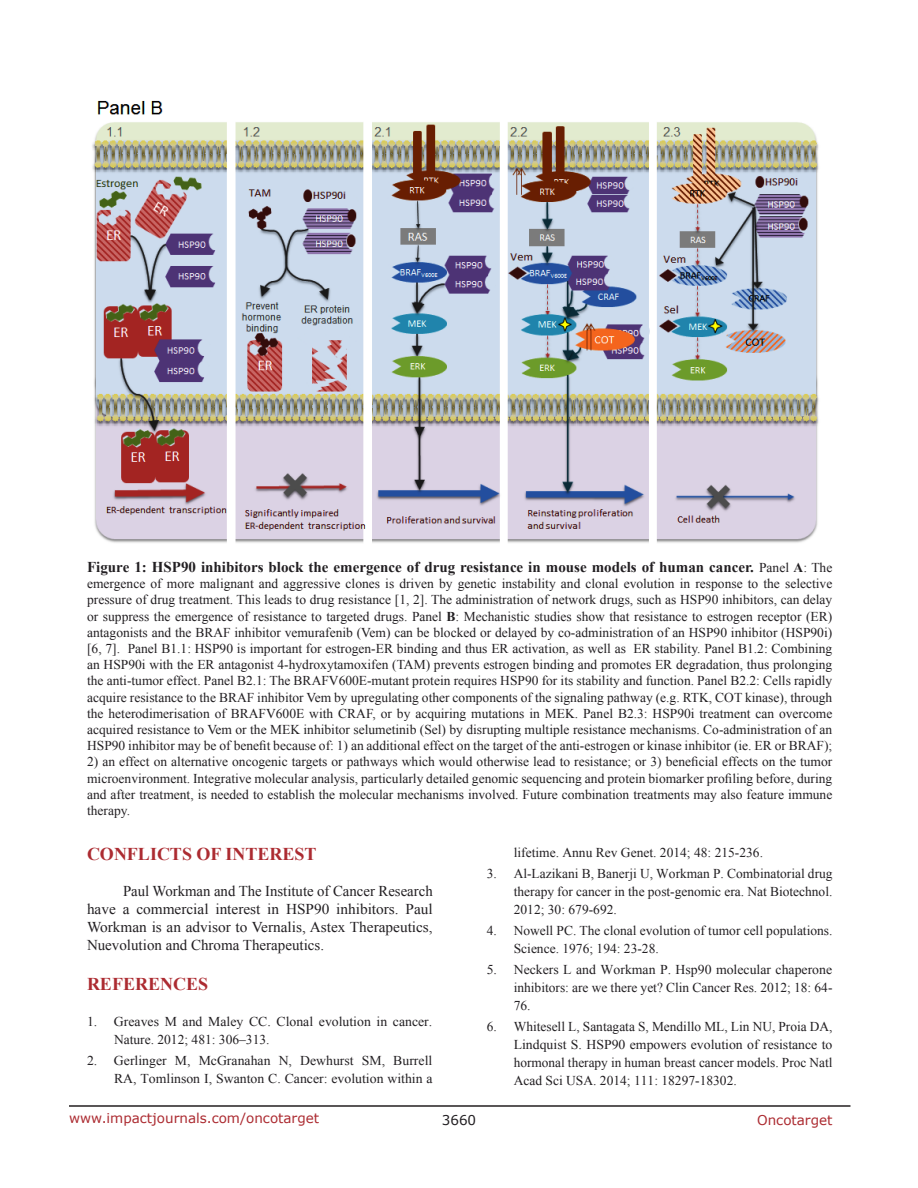
<style>
.page{position:relative;width:918px;height:1188px;background:#fff}
.page>*{position:absolute;margin:0;border:0;box-sizing:border-box;transform-origin:0 0}
.Heading{font:700 18px "Times New Roman";color:#ac2b31}
.BodyText{font:15px/18px "Times New Roman";color:#221f22;text-align:justify}
.FigureText{font:700 15px "Times New Roman";color:#221f22}
.FigureText-2{font:13.5px/16.2px "Times New Roman";color:#221f22;text-align:justify}
.ReferenceList{font:13.5px/18px "Times New Roman";color:#221f22;text-align:justify}
.t1{font:13.5px "Verdana";color:#ac2b31}
.t2{font:13.5px "Verdana";color:#221f22}
.s1{font-weight:400;font-size:13.5px}
.s2{font-size:13.5px}
.s3{font-weight:700}
</style>
<div class="page">
<hr style="left:69px;top:1105px;width:781px;height:2px;background:#231f20">
<img style="left:92px;top:100px;width:727px;height:443px">
<p class="FigureText" style="left:87px;top:557px;width:747px">Figure 1: HSP90 inhibitors block the emergence of drug resistance in mouse models of human cancer. <span class="s1">Panel</span> <span class="s2">A</span><span class="s1">: The</span></p>
<p class="FigureText-2" style="left:87px;top:575px;width:747px">emergence of more malignant and aggressive clones is driven by genetic instability and clonal evolution in response to the selective pressure of drug treatment. This leads to drug resistance [1, 2]. The administration of network drugs, such as HSP90 inhibitors, can delay or suppress the emergence of resistance to targeted drugs. Panel <span class="s3">B</span>: Mechanistic studies show that resistance to estrogen receptor (ER) antagonists and the BRAF inhibitor vemurafenib (Vem) can be blocked or delayed by co-administration of an HSP90 inhibitor (HSP90i) [6, 7]. Panel B1.1: HSP90 is important for estrogen-ER binding and thus ER activation, as well as ER stability. Panel B1.2: Combining an HSP90i with the ER antagonist 4-hydroxytamoxifen (TAM) prevents estrogen binding and promotes ER degradation, thus prolonging the anti-tumor effect. Panel B2.1: The BRAFV600E-mutant protein requires HSP90 for its stability and function. Panel B2.2: Cells rapidly acquire resistance to the BRAF inhibitor Vem by upregulating other components of the signaling pathway (e.g. RTK, COT kinase), through the heterodimerisation of BRAFV600E with CRAF, or by acquiring mutations in MEK. Panel B2.3: HSP90i treatment can overcome acquired resistance to Vem or the MEK inhibitor selumetinib (Sel) by disrupting multiple resistance mechanisms. Co-administration of an HSP90 inhibitor may be of benefit because of: 1) an additional effect on the target of the anti-estrogen or kinase inhibitor (ie. ER or BRAF);</p>
<p class="FigureText-2" style="left:87px;top:754px;width:747px">2) an effect on alternative oncogenic targets or pathways which would otherwise lead to resistance; or 3) beneficial effects on the tumor microenvironment. Integrative molecular analysis, particularly detailed genomic sequencing and protein biomarker profiling before, during and after treatment, is needed to establish the molecular mechanisms involved. Future combination treatments may also feature immune therapy.</p>
<p class="Heading" style="left:87px;top:842px;width:231px">CONFLICTS OF INTEREST</p>
<p class="BodyText" style="left:87px;top:882px;width:347px;text-indent:36px">Paul Workman and The Institute of Cancer Research have a commercial interest in HSP90 inhibitors. Paul Workman is an advisor to Vernalis, Astex Therapeutics, Nuevolution and Chroma Therapeutics.</p>
<p class="Heading" style="left:87px;top:971px;width:123px">REFERENCES</p>
<p class="ReferenceList" style="left:114px;top:1012px;width:320px;text-indent:-27px">1. Greaves M and Maley CC. Clonal evolution in cancer.<br>Nature. 2012; 481: 306–313.</p>
<p class="ReferenceList" style="left:87px;top:1051px;width:347px;text-align:right">2. Gerlinger M, McGranahan N, Dewhurst SM, Burrell<br>RA, Tomlinson I, Swanton C. Cancer: evolution within a</p>
<p class="ReferenceList" style="left:514px;top:843px;width:251px">lifetime. Annu Rev Genet. 2014; 48: 215-236.</p>
<p class="ReferenceList" style="left:514px;top:864px;width:320px;text-indent:-27px">3. Al-Lazikani B, Banerji U, Workman P. Combinatorial drug therapy for cancer in the post-genomic era. Nat Biotechnol.<br>2012; 30: 679-692.</p>
<p class="ReferenceList" style="left:514px;top:921px;width:320px;text-indent:-27px">4. Nowell PC. The clonal evolution of tumor cell populations.<br>Science. 1976; 194: 23-28.</p>
<p class="ReferenceList" style="left:514px;top:960px;width:320px;text-indent:-27px">5. Neckers L and Workman P. Hsp90 molecular chaperone inhibitors: are we there yet? Clin Cancer Res. 2012; 18: 64- 76.</p>
<p class="ReferenceList" style="left:514px;top:1017px;width:320px;text-indent:-27px">6. Whitesell L, Santagata S, Mendillo ML, Lin NU, Proia DA, Lindquist S. HSP90 empowers evolution of resistance to hormonal therapy in human breast cancer models. Proc Natl Acad Sci USA. 2014; 111: 18297-18302.</p>
<p class="t1" style="left:69px;top:1109px;width:252px">www.impactjournals.com/oncotarget</p>
<p class="t2" style="left:442px;top:1111px;width:36px">3660</p>
<p class="t1" style="left:757px;top:1111px;width:77px">Oncotarget</p>
</div>
